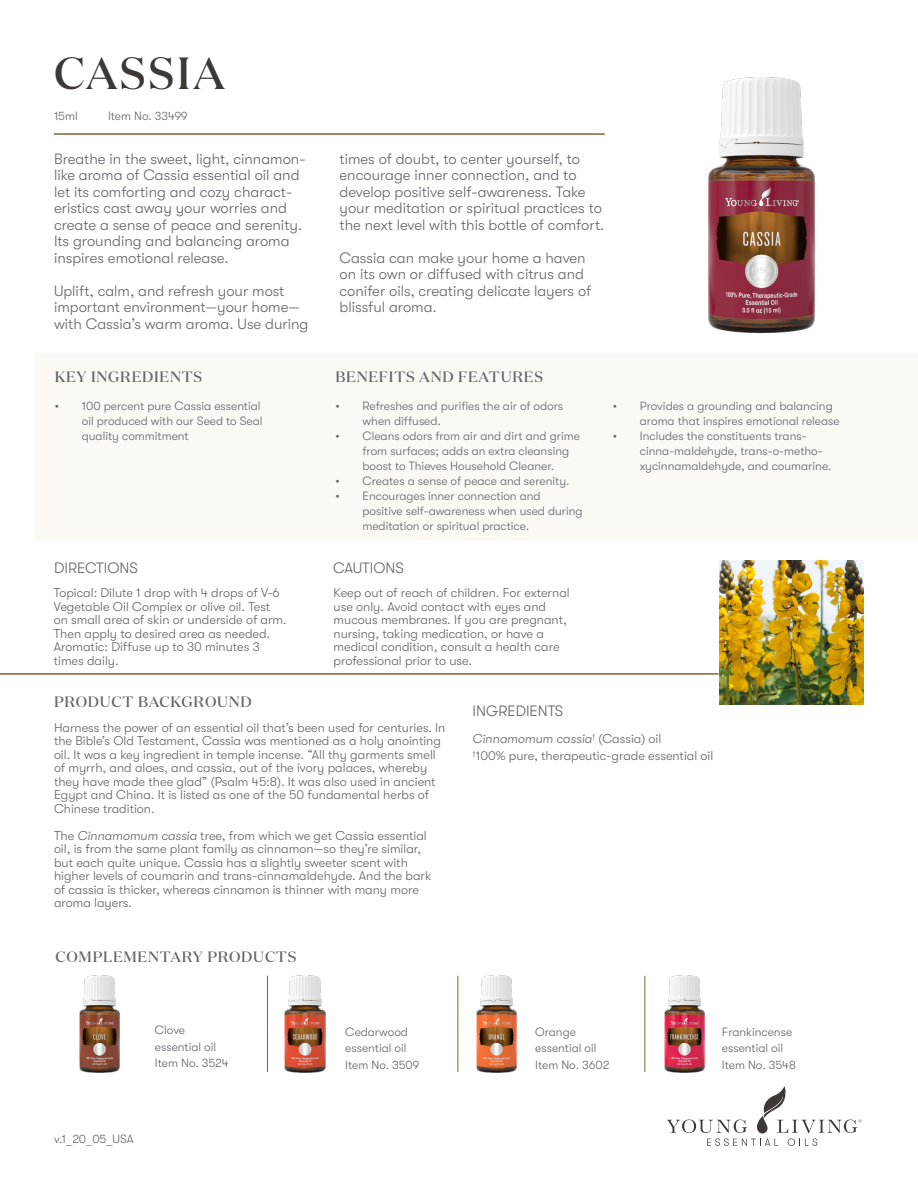
<style>
.page{position:relative;width:918px;height:1188px;background:#fff}
.page>*{position:absolute;margin:0;border:0;box-sizing:border-box;transform-origin:0 0}
.t1{font:500 45px "Domaine Display";letter-spacing:.05em;color:#3c3835}
.t2{font:300 15px/16.5px "GT Walsheim";color:#63656a}
.t3{font:500 15px "Domaine Display";letter-spacing:.05em;color:#63656a}
.t4{font:300 15px "GT Walsheim Pro";color:#63656a}
.t5{font:300 12.75px/13.5px "GT Walsheim Pro";color:#63656a}
.t6{font:italic 300 12.75px "GT Walsheim";color:#63656a}
.t7{font:300 12px/15px "GT Walsheim Pro";color:#63656a}
.t8{font:300 12px "GT Walsheim";letter-spacing:-.005em;color:#63656a}
.s1{font-family:"GT Walsheim";font-style:italic}
.s2{font-family:"GT Walsheim Pro";font-style:normal}
</style>
<div class="page">
<div style="left:35px;top:353px;width:883px;height:187px;background:#fcf8f4"></div>
<hr style="left:54px;top:133px;width:551px;height:2px;background:#80623b">
<img style="left:708px;top:77px;width:107px;height:257px">
<hr style="left:0;top:673px;width:719px;height:2px;background:#80623b">
<img style="left:476px;top:976px;width:41px;height:96px">
<img style="left:665px;top:976px;width:40px;height:96px">
<img style="left:285px;top:976px;width:40px;height:96px">
<img style="left:79px;top:976px;width:40px;height:96px">
<hr style="left:267px;top:976px;width:1px;height:96px;background:#80623b">
<hr style="left:457px;top:976px;width:1px;height:96px;background:#80623b">
<hr style="left:644px;top:976px;width:1px;height:96px;background:#80623b">
<svg style="left:667px;top:1086px;width:194px;height:60px"></svg>
<img style="left:719px;top:561px;width:144px;height:144px">
<p class="t1" style="left:54px;top:45px;width:173px">CASSIA</p>
<p class="t7" style="left:54px;top:109px;width:25px">15ml</p>
<p class="t7" style="left:108px;top:109px;width:81px">Item No. 33499</p>
<p class="t2" style="left:54px;top:151px;width:253px">Breathe in the sweet, light, cinnamon&shy;like aroma of Cassia essential oil and let its comforting and cozy charact-</p>
<p class="t2" style="left:54px;top:200px;width:250px">eristics cast away your worries and create a sense of peace and serenity.<br>Its grounding and balancing aroma inspires emotional release.</p>
<p class="t2" style="left:54px;top:283px;width:256px">Uplift, calm, and refresh your most important environment—your home— with Cassia’s warm aroma. Use during</p>
<p class="t2" style="left:340px;top:151px;width:266px">times of doubt, to center yourself, to encourage inner connection, and to develop positive self-awareness. Take your meditation or spiritual practices to the next level with this bottle of comfort.</p>
<p class="t2" style="left:340px;top:250px;width:253px">Cassia can make your home a haven on its own or diffused with citrus and conifer oils, creating delicate layers of blissful aroma.</p>
<p class="t3" style="left:55px;top:368px;width:149px">KEY INGREDIENTS</p>
<p class="t3" style="left:336px;top:368px;width:209px">BENEFITS AND FEATURES</p>
<p class="t7" style="left:82px;top:399px;width:182px;text-indent:-27px">• 100 percent pure Cassia essential oil produced with our Seed to Seal quality commitment</p>
<p class="t7" style="left:363px;top:399px;width:202px;text-indent:-27px">• Refreshes and purifies the air of odors when diffused.</p>
<p class="t7" style="left:363px;top:429px;width:219px;text-indent:-27px">• Cleans odors from air and dirt and grime from surfaces; adds an extra cleansing boost to Thieves Household Cleaner.</p>
<p class="t7" style="left:336px;top:474px;width:236px">• Creates a sense of peace and serenity.</p>
<p class="t7" style="left:363px;top:489px;width:222px;text-indent:-27px">• Encourages inner connection and positive self-awareness when used during meditation or spiritual practice.</p>
<p class="t4" style="left:54px;top:559px;width:85px">DIRECTIONS</p>
<p class="t4" style="left:333px;top:559px;width:72px">CAUTIONS</p>
<p class="t5" style="left:54px;top:586px;width:228px">Topical: Dilute 1 drop with 4 drops of V-6<br>Vegetable Oil Complex or olive oil. Test</p>
<p class="t5" style="left:54px;top:613px;width:235px">on small area of skin or underside of arm.</p>
<p class="t5" style="left:54px;top:627px;width:218px">Then apply to desired area as needed.</p>
<p class="t5" style="left:54px;top:640px;width:207px">Aromatic: Diffuse up to 30 minutes 3</p>
<p class="t5" style="left:54px;top:654px;width:66px">times daily.</p>
<p class="t5" style="left:334px;top:586px;width:238px">Keep out of reach of children. For external use only. Avoid contact with eyes and mucous membranes. If you are pregnant, nursing, taking medication, or have a medical condition, consult a health care professional prior to use.</p>
<p class="t7" style="left:640px;top:399px;width:201px;text-indent:-27px">• Provides a grounding and balancing aroma that inspires emotional release</p>
<p class="t7" style="left:640px;top:429px;width:193px;text-indent:-27px">• Includes the constituents trans&shy;cinna-maldehyde, trans-o-metho&shy;xycinnamaldehyde, and coumarine.</p>
<p class="t3" style="left:54px;top:692px;width:199px">PRODUCT BACKGROUND</p>
<p class="t5" style="left:54px;top:721px;width:393px">Harness the power of an essential oil that’s been used for centuries. In the Bible’s Old Testament, Cassia was mentioned as a holy anointing oil. It was a key ingredient in temple incense. “All thy garments smell of myrrh, and aloes, and cassia, out of the ivory palaces, whereby they have made thee glad” (Psalm 45:8). It was also used in ancient Egypt and China. It is listed as one of the 50 fundamental herbs of Chinese tradition.</p>
<p class="t5" style="left:54px;top:829px;width:374px">The <span class="s1">Cinnamomum cassia</span> tree, from which we get Cassia essential oil, is from the same plant family as cinnamon—so they’re similar,</p>
<p class="t5" style="left:54px;top:856px;width:379px">but each quite unique. Cassia has a slightly sweeter scent with higher levels of coumarin and trans-cinnamaldehyde. And the bark of cassia is thicker, whereas cinnamon is thinner with many more aroma layers.</p>
<p class="t3" style="left:56px;top:947px;width:242px">COMPLEMENTARY PRODUCTS</p>
<p class="t7" style="left:155px;top:1023px;width:31px">Clove</p>
<p class="t7" style="left:155px;top:1039px;width:63px">essential oil</p>
<p class="t7" style="left:155px;top:1056px;width:75px">Item No. 3524</p>
<p class="t8" style="left:54px;top:1133px;width:81px">v.1_20_05_USA</p>
<p class="t7" style="left:345px;top:1023px;width:64px;line-height:16.5px">Cedarwood essential oil</p>
<p class="t7" style="left:345px;top:1057px;width:76px">Item No. 3509</p>
<p class="t4" style="left:473px;top:703px;width:92px">INGREDIENTS</p>
<p class="t6" style="left:473px;top:732px;width:190px">Cinnamomum cassia<sup>†</sup> <span class="s2">(Cassia) oil</span></p>
<p class="t5" style="left:473px;top:749px;width:242px"><sup>†</sup>100% pure, therapeutic-grade essential oil</p>
<p class="t7" style="left:535px;top:1024px;width:42px">Orange</p>
<p class="t7" style="left:535px;top:1041px;width:63px">essential oil</p>
<p class="t7" style="left:535px;top:1057px;width:76px">Item No. 3602</p>
<p class="t7" style="left:722px;top:1024px;width:72px">Frankincense</p>
<p class="t7" style="left:722px;top:1041px;width:63px">essential oil</p>
<p class="t7" style="left:722px;top:1057px;width:75px">Item No. 3548</p>
</div>
